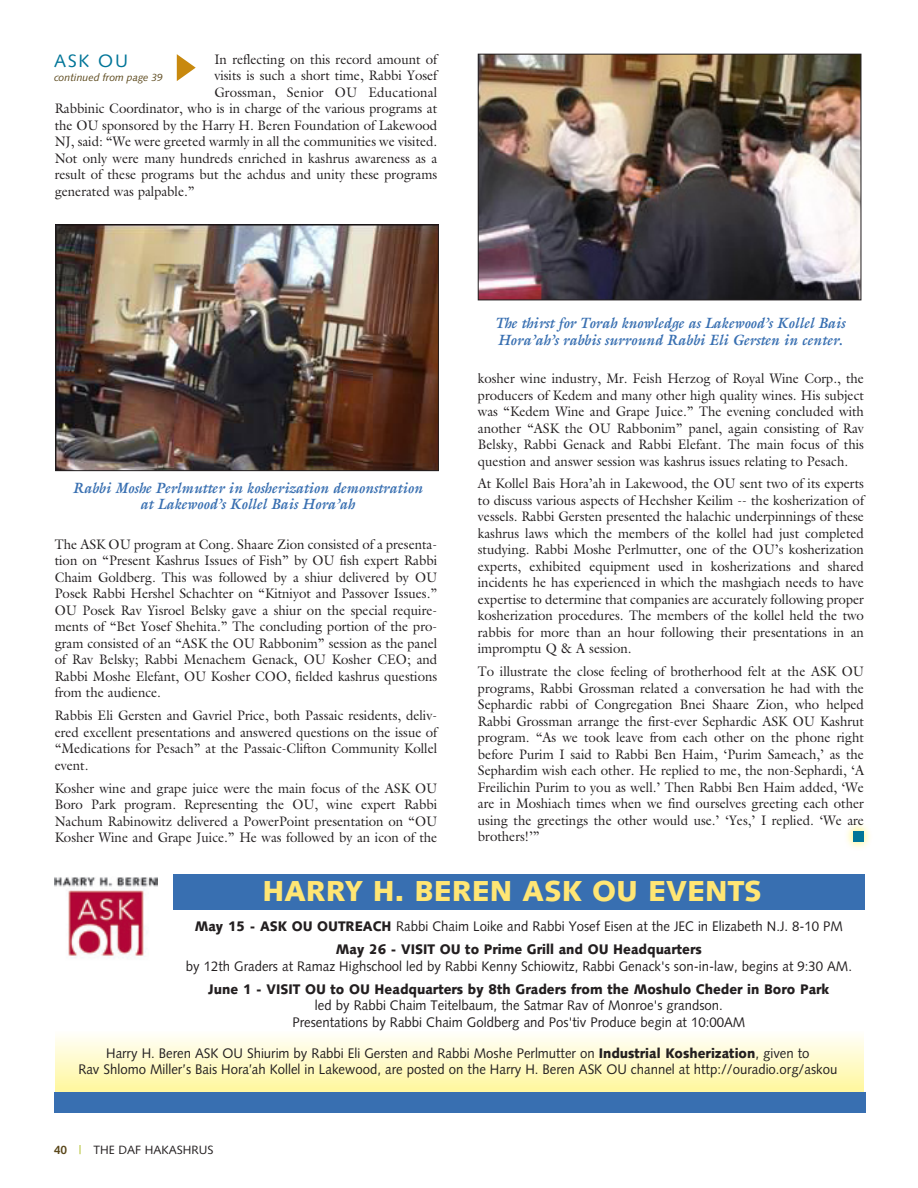
<style>
.page{position:relative;width:918px;height:1188px;background:#fff}
.page>*{position:absolute;margin:0;border:0;box-sizing:border-box;transform-origin:0 0}
.t1{font:900 28.8px "Syntax";color:#ffe674}
.t2{font:18px "Syntax";color:#007598}
.t3{font:italic 700 15px/16.5px "Galliard";color:#386fb1;text-align:center;scale:.95 1}
.t4{font:13.8px/16.5px "Galliard";color:#231f20;text-align:justify;scale:.95 1}
.t5{font:13.8px/16.5px "Syntax";color:#231f20;text-align:center;scale:.95 1}
.t6{font:900 13.8px "Syntax";color:#231f20;scale:.95 1}
.t7{font:12px "Syntax";color:#231f20}
.t8{font:italic 10.5px "Syntax";color:#5a471a}
.s1{font-weight:900}
.s2{font-weight:700;color:#5a471a}
.s3{color:#aebc21}
</style>
<div class="page">
<svg style="left:55px;top:1036px;width:808px;height:56px;background:#fffac7"></svg>
<svg style="left:177px;top:54px;width:19px;height:27px"></svg>
<img style="left:57px;top:227px;width:380px;height:242px">
<div style="left:55px;top:225px;width:384px;height:246px;border:1px solid #231f20"></div>
<img style="left:480px;top:56px;width:379px;height:242px">
<div style="left:478px;top:54px;width:383px;height:246px;border:1px solid #231f20"></div>
<div style="left:843px;top:821px;width:30px;height:30px;background:#fff101;opacity:.75"></div>
<div style="left:853px;top:831px;width:10px;height:10px;background:#007598"></div>
<img style="left:54px;top:877px;width:104px;height:81px">
<svg style="left:174px;top:909px;width:691px;height:1px"></svg>
<div style="left:54px;top:1092px;width:811px;height:21px;background:#386fb1"></div>
<div style="left:174px;top:874px;width:691px;height:35px;background:#386fb1"></div>
<p class="t4" style="left:214px;top:51px;width:236px">In reflecting on this record amount of</p>
<p class="t4" style="left:214px;top:67px;width:236px">visits is such a short time, Rabbi Yosef</p>
<p class="t4" style="left:214px;top:84px;width:236px">Grossman, Senior OU Educational</p>
<p class="t4" style="left:55px;top:100px;width:404px">Rabbinic Coordinator, who is in charge of the various programs at</p>
<p class="t4" style="left:55px;top:117px;width:404px">the OU sponsored by the Harry H. Beren Foundation of Lakewood</p>
<p class="t4" style="left:55px;top:133px;width:404px">NJ, said: “We were greeted warmly in all the communities we visited.</p>
<p class="t4" style="left:55px;top:150px;width:404px">Not only were many hundreds enriched in kashrus awareness as a</p>
<p class="t4" style="left:55px;top:166px;width:404px">result of these programs but the achdus and unity these programs</p>
<p class="t4" style="left:55px;top:183px;width:149px">generated was palpable.”</p>
<h2 class="t2" style="left:54px;top:51px;width:72px">ASK OU</h2>
<p class="t8" style="left:54px;top:71px;width:111px">continued from page 39</p>
<p class="t3" style="left:495px;top:315px;width:370px;text-align:left">The thirst for Torah knowledge as Lakewood’s Kollel Bais<br>Hora’ah’s rabbis surround Rabbi Eli Gersten in center.</p>
<p class="t4" style="left:478px;top:370px;width:408px">kosher wine industry, Mr. Feish Herzog of Royal Wine Corp., the producers of Kedem and many other high quality wines. His subject was “Kedem Wine and Grape Juice.” The evening concluded with another “ASK the OU Rabbonim” panel, again consisting of Rav Belsky, Rabbi Genack and Rabbi Elefant. The main focus of this question and answer session was kashrus issues relating to Pesach.</p>
<p class="t4" style="left:478px;top:475px;width:408px">At Kollel Bais Hora’ah in Lakewood, the OU sent two of its experts to discuss various aspects of Hechsher Keilim -- the kosherization of vessels. Rabbi Gersten presented the halachic underpinnings of these kashrus laws which the members of the kollel had just completed studying. Rabbi Moshe Perlmutter, one of the OU’s kosherization experts, exhibited equipment used in kosherizations and shared incidents he has experienced in which the mashgiach needs to have expertise to determine that companies are accurately following proper kosherization procedures. The members of the kollel held the two rabbis for more than an hour following their presentations in an impromptu Q &amp; A session.</p>
<p class="t4" style="left:478px;top:663px;width:408px">To illustrate the close feeling of brotherhood felt at the ASK OU programs, Rabbi Grossman related a conversation he had with the Sephardic rabbi of Congregation Bnei Shaare Zion, who helped Rabbi Grossman arrange the first-ever Sephardic ASK OU Kashrut program. “As we took leave from each other on the phone right before Purim I said to Rabbi Ben Haim, ‘Purim Sameach,’ as the Sephardim wish each other. He replied to me, the non-Sephardi, ‘A Freilichin Purim to you as well.’ Then Rabbi Ben Haim added, ‘We are in Moshiach times when we find ourselves greeting each other using the greetings the other would use.’ ‘Yes,’ I replied. ‘We are brothers!’”</p>
<h1 class="t1" style="left:263px;top:874px;width:501px">HARRY H. BEREN ASK OU EVENTS</h1>
<p class="t5" style="left:195px;top:915px;width:684px;line-height:23px"><span class="s1">May 15 - ASK OU OUTREACH</span> Rabbi Chaim Loike and Rabbi Yosef Eisen at the JEC in Elizabeth N.J. 8-10 PM<br><span class="s1">May 26 - VISIT OU to Prime Grill and OU Headquarters</span></p>
<p class="t5" style="left:186px;top:958px;width:703px">by 12th Graders at Ramaz H ighschool led by Rabbi Kenny Schiowitz, Rabbi Genack's son-in-law, begins at 9:30 AM.</p>
<p class="t6" style="left:208px;top:981px;width:655px">June 1 - VISIT OU to OU Headquarters by 8th Graders from the Moshulo Cheder in Boro Park</p>
<p class="t5" style="left:293px;top:997px;width:478px">led by Rabbi Chaim Teitelbaum, the Satmar Rav of Monroe's grandson.<br>Presentations by Rabbi Chaim Goldberg and Pos'tiv Produce begin at 10:00AM</p>
<p class="t5" style="left:78px;top:1045px;width:801px">H arry H . Beren ASK OU Shiurim by Rabbi Eli Gersten and Rabbi Moshe Perlmutter on <span class="s1">Industrial Kosherization</span>, given to<br>Rav Shlomo Miller’s Bais Hora’ah Kollel in Lakewood, are posted on the H arry H . Beren ASK OU channel at http://ouradio.org/askou</p>
<p class="t3" style="left:72px;top:479px;width:370px">Rabbi Moshe Perlmutter in kosherization demonstration at Lakewood’s Kollel Bais Hora’ah</p>
<p class="t4" style="left:55px;top:536px;width:404px">The ASK OU program at Cong. Shaare Zion consisted of a presenta&shy;tion on “Present Kashrus Issues of Fish” by OU fish expert Rabbi Chaim Goldberg. This was followed by a shiur delivered by OU Posek Rabbi Hershel Schachter on “Kitniyot and Passover Issues.” OU Posek Rav Yisroel Belsky gave a shiur on the special require&shy;ments of “Bet Yosef Shehita.” The concluding portion of the pro&shy;gram consisted of an “ASK the OU Rabbonim” session as the panel of Rav Belsky; Rabbi Menachem Genack, OU Kosher CEO; and Rabbi Moshe Elefant, OU Kosher COO, fielded kashrus questions from the audience.</p>
<p class="t4" style="left:55px;top:707px;width:404px">Rabbis Eli Gersten and Gavriel Price, both Passaic residents, deliv&shy;ered excellent presentations and answered questions on the issue of “Medications for Pesach” at the Passaic-Clifton Community Kollel event.</p>
<p class="t4" style="left:55px;top:780px;width:404px">Kosher wine and grape juice were the main focus of the ASK OU Boro Park program. Representing the OU, wine expert Rabbi Nachum Rabinowitz delivered a PowerPoint presentation on “OU Kosher Wine and Grape Juice.” He was followed by an icon of the</p>
<p class="t7" style="left:54px;top:1142px;width:161px"><span class="s2">40</span> <span class="s3">|</span> The Daf Hakashrus</p>
</div>
